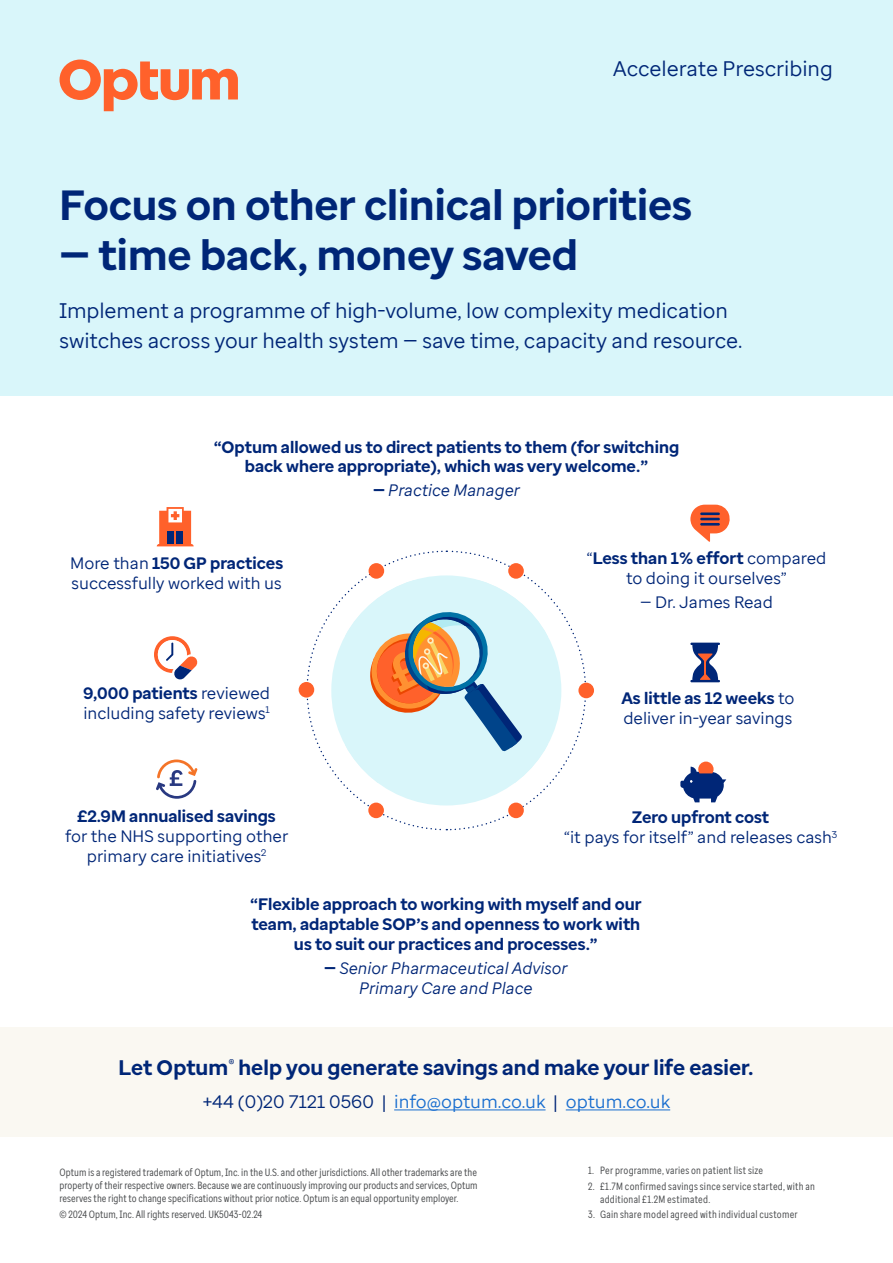
<style>
.page{position:relative;width:893px;height:1263px;background:#fff}
.page>*{position:absolute;margin:0;border:0;box-sizing:border-box;transform-origin:0 0}
.Heading{font:700 42px "Optum Sans";color:#002677}
.Intro{font:21px/29.4px "Optum Sans";letter-spacing:-.005em;color:#002677}
.Let_optum_help{font:700 21px "Optum Sans";letter-spacing:.005em;color:#002677}
.Accelerate{font:21px "Optum Sans";color:#002677}
.Stat_text{font:18px "Optum Sans";color:#196ecf}
.Stat{font:16.5px/19.8px "Optum Sans";color:#002677}
.Stat-2{font:700 16.5px/19.8px "Optum Sans";color:#002677;text-align:center}
.Stat-3{font:italic 16.5px/19.8px "Optum Sans";color:#002677;text-align:center}
.Disclaimer{font:10.5px/12.6px "Optum Sans Cond";color:#4b4d4f;text-align:justify}
.Footnote_-_Multiple{font:10.5px/12.6px "Optum Sans Cond";letter-spacing:.02em;color:#4b4d4f}
.s1{font-weight:700;font-style:normal}
.s2{font-weight:700}
.s3{color:#002677}
</style>
<div class="page">
<div style="left:0;top:0;width:893px;height:395px;background:#d9f6fa"></div>
<div style="left:0;top:1027px;width:893px;height:110px;background:#faf8f2"></div>
<hr style="left:394px;top:1109px;width:152px;height:1px;background:#196ecf">
<hr style="left:566px;top:1109px;width:104px;height:1px;background:#196ecf">
<svg style="left:60px;top:60px;width:178px;height:51px"></svg>
<svg style="left:306px;top:550px;width:281px;height:281px"></svg>
<div style="left:508px;top:563px;width:16px;height:16px;background:#ff612b;border-radius:50%"></div>
<div style="left:578px;top:683px;width:16px;height:15px;background:#ff612b;border-radius:50%"></div>
<div style="left:508px;top:802px;width:16px;height:16px;background:#ff612b;border-radius:50%"></div>
<div style="left:368px;top:802px;width:16px;height:16px;background:#ff612b;border-radius:50%"></div>
<div style="left:299px;top:682px;width:15px;height:15px;background:#ff612b;border-radius:50%"></div>
<div style="left:369px;top:563px;width:15px;height:16px;background:#ff612b;border-radius:50%"></div>
<svg style="left:157px;top:507px;width:37px;height:39px"></svg>
<div style="left:168px;top:532px;width:6px;height:12px;background:#002677"></div>
<div style="left:176px;top:532px;width:7px;height:12px;background:#002677"></div>
<hr style="left:690px;top:643px;width:30px;height:2px;background:#002677">
<hr style="left:690px;top:680px;width:30px;height:2px;background:#002677">
<svg style="left:692px;top:645px;width:26px;height:35px"></svg>
<svg style="left:154px;top:636px;width:43px;height:43px"></svg>
<svg style="left:680px;top:761px;width:46px;height:41px"></svg>
<svg style="left:156px;top:759px;width:41px;height:39px"></svg>
<svg style="left:690px;top:505px;width:40px;height:37px"></svg>
<p class="Accelerate" style="left:613px;top:55px;width:221px">Accelerate Prescribing</p>
<h1 class="Heading" style="left:60px;top:177px;width:634px">Focus on other clinical priorities</h1>
<h1 class="Heading" style="left:60px;top:228px;width:520px">— time back, money saved</h1>
<p class="Intro" style="left:60px;top:296px;width:684px">Implement a programme of high-volume, low complexity medication switches across your health system — save time, capacity and resource.</p>
<h3 class="Stat-2" style="left:214px;top:437px;width:467px">“Optum allowed us to direct patients to them (for switching back where appropriate), which was very welcome.”</h3>
<h3 class="Stat-3" style="left:373px;top:481px;width:148px"><span class="s1">—</span> Practice Manager</h3>
<p class="Stat" style="left:70px;top:553px;width:215px">More than <span class="s2">150 GP practices </span>successfully worked with us</p>
<p class="Stat" style="left:587px;top:548px;width:241px;text-align:center">“<span class="s2">Less than 1% effort</span> compared to doing it ourselves”</p>
<p class="Stat" style="left:640px;top:592px;width:134px">— Dr. James Read</p>
<p class="Stat" style="left:83px;top:683px;width:188px"><span class="s2">9,000 patients</span> reviewed including safety reviews<sup>1</sup></p>
<p class="Stat" style="left:621px;top:688px;width:175px"><span class="s2">As little as 12 weeks</span> to deliver in-year savings</p>
<p class="Stat" style="left:65px;top:806px;width:225px;text-align:center"><span class="s2">£2.9M annualised savings </span>for the NHS supporting other primary care initiatives<sup>2</sup></p>
<p class="Stat" style="left:564px;top:807px;width:275px;text-align:center"><span class="s2">Zero upfront cost<br></span>“it pays for itself” and releases cash<sup>3</sup></p>
<p class="Stat-2" style="left:250px;top:895px;width:393px">“Flexible approach to working with myself and our team, adaptable SOP’s and openness to work with us to suit our practices and processes.”</p>
<p class="Stat-3" style="left:324px;top:958px;width:245px"><span class="s1">—</span> Senior Pharmaceutical Advisor<br>Primary Care and Place</p>
<p class="Let_optum_help" style="left:119px;top:1053px;width:637px">Let Optum<sup>®</sup> help you generate savings and make your life easier.</p>
<p class="Stat_text" style="left:203px;top:1090px;width:469px"><span class="s3">+44 (0)20 7121 0560 |</span> info@optum.co.uk <span class="s3">|</span> optum.co.uk</p>
<p class="Disclaimer" style="left:60px;top:1166px;width:420px">Optum is a registered trademark of Optum, Inc. in the U.S. and other jurisdictions. All other trademarks are the property of their respective owners. Because we are continuously improving our products and services, Optum reserves the right to change specifications without prior notice. Optum is an equal opportunity employer.</p>
<p class="Disclaimer" style="left:60px;top:1208px;width:204px">© 2024 Optum, Inc. All rights reserved. UK5043-02.24</p>
<p class="Footnote_-_Multiple" style="left:588px;top:1164px;width:177px">1. Per programme, varies on patient list size</p>
<p class="Footnote_-_Multiple" style="left:600px;top:1180px;width:216px;text-indent:-12px">2. £1.7M confirmed savings since service started, with an additional £1.2M estimated.</p>
<p class="Footnote_-_Multiple" style="left:588px;top:1208px;width:211px">3. Gain share model agreed with individual customer</p>
</div>
